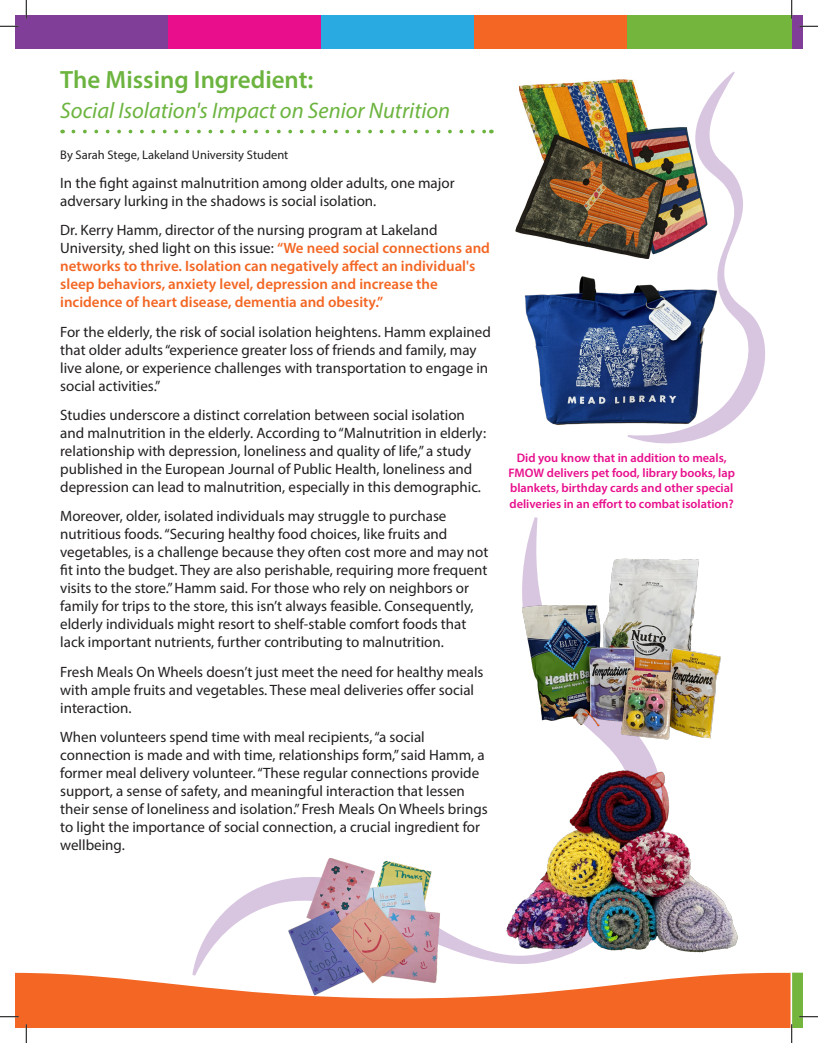
<style>
.page{position:relative;width:818px;height:1043px;background:#fff}
.page>*{position:absolute;margin:0;border:0;box-sizing:border-box;transform-origin:0 0}
.Article_Title{font:600 25px "Myriad Pro";color:#6cb43f}
.Article_Title-2{font:italic 22.5px "Myriad Pro";color:#6cb43f}
.Body{font:15px/18px "Myriad Pro";color:#231f20}
.Body-2{font:600 15px/18px "Myriad Pro";color:#f36623}
.Body-3{font:12.5px "Myriad Pro";color:#231f20}
.Donor_Name_List{font:600 12.38px/15px "Myriad Pro";color:#e80e8c}
.s1{font-weight:400;color:#231f20}
</style>
<div class="page">
<img style="left:515px;top:79px;width:112px;height:176px">
<svg style="left:193px;top:517px;width:457px;height:455px"></svg>
<svg style="left:73px;top:130px;width:412px;height:3px"></svg>
<div style="left:15px;top:15px;width:153px;height:34px;background:#803e98"></div>
<div style="left:168px;top:15px;width:153px;height:34px;background:#e80e8c"></div>
<div style="left:321px;top:15px;width:153px;height:34px;background:#29abe2"></div>
<div style="left:474px;top:15px;width:153px;height:34px;background:#f36623"></div>
<div style="left:627px;top:15px;width:164px;height:34px;background:#74b63d"></div>
<svg style="left:15px;top:972px;width:775px;height:56px;fill:#f36623"></svg>
<img style="left:522px;top:536px;width:199px;height:206px">
<img style="left:506px;top:753px;width:232px;height:200px">
<img style="left:524px;top:276px;width:103px;height:149px">
<img style="left:627px;top:71px;width:138px;height:373px">
<img style="left:288px;top:859px;width:157px;height:143px">
<div style="left:792px;top:15px;width:10px;height:34px;background:#803e98"></div>
<svg style="left:0;top:26px;width:19px;height:1px"></svg>
<svg style="left:799px;top:26px;width:19px;height:1px"></svg>
<svg style="left:0;top:1016px;width:19px;height:1px"></svg>
<svg style="left:26px;top:0;width:1px;height:19px"></svg>
<svg style="left:26px;top:1024px;width:1px;height:18px"></svg>
<svg style="left:791px;top:0;width:1px;height:19px"></svg>
<svg style="left:791px;top:972px;width:27px;height:70px"></svg>
<p class="Article_Title" style="left:60px;top:64px;width:255px">The Missing Ingredient:</p>
<p class="Article_Title-2" style="left:60px;top:97px;width:391px">Social Isolation's Impact on Senior Nutrition</p>
<p class="Body-3" style="left:60px;top:147px;width:230px">By Sarah Stege, Lakeland University Student</p>
<p class="Body" style="left:60px;top:174px;width:396px">In the fight against malnutrition among older adults, one major adversary lurking in the shadows is social isolation.</p>
<p class="Body-2" style="left:60px;top:221px;width:431px"><span class="s1">Dr. Kerry Hamm, director of the nursing program at Lakeland University, shed light on this issue:</span> “We need social connections and networks to thrive. Isolation can negatively affect an individual's sleep behaviors, anxiety level, depression and increase the incidence of heart disease, dementia and obesity.”</p>
<p class="Body" style="left:60px;top:322px;width:432px">For the elderly, the risk of social isolation heightens. Hamm explained that older adults “experience greater loss of friends and family, may live alone, or experience challenges with transportation to engage in social activities.”</p>
<p class="Body" style="left:60px;top:406px;width:427px">Studies underscore a distinct correlation between social isolation and malnutrition in the elderly. According to “Malnutrition in elderly: relationship with depression, loneliness and quality of life,” a study published in the European Journal of Public Health, loneliness and depression can lead to malnutrition, especially in this demographic.</p>
<p class="Body" style="left:60px;top:507px;width:429px">Moreover, older, isolated individuals may struggle to purchase nutritious foods. “Securing healthy food choices, like fruits and vegetables, is a challenge because they often cost more and may not fit into the budget. They are also perishable, requiring more frequent visits to the store.” Hamm said. For those who rely on neighbors or family for trips to the store, this isn’t always feasible. Consequently, elderly individuals might resort to shelf-stable comfort foods that lack important nutrients, further contributing to malnutrition.</p>
<p class="Body" style="left:60px;top:662px;width:425px">Fresh Meals On Wheels doesn’t just meet the need for healthy meals with ample fruits and vegetables. These meal deliveries offer social interaction.</p>
<p class="Body" style="left:60px;top:727px;width:429px">When volunteers spend time with meal recipients, “a social connection is made and with time, relationships form,” said Hamm, a former meal delivery volunteer. “These regular connections provide support, a sense of safety, and meaningful interaction that lessen their sense of loneliness and isolation.” Fresh Meals On Wheels brings to light the importance of social connection, a crucial ingredient for wellbeing.</p>
<p class="Donor_Name_List" style="left:516px;top:450px;width:211px">Did you know that in addition to meals,</p>
<p class="Donor_Name_List" style="left:508px;top:465px;width:228px">FMOW delivers pet food, library books, lap blankets, birthday cards and other special deliveries in an effort to combat isolation?</p>
</div>
